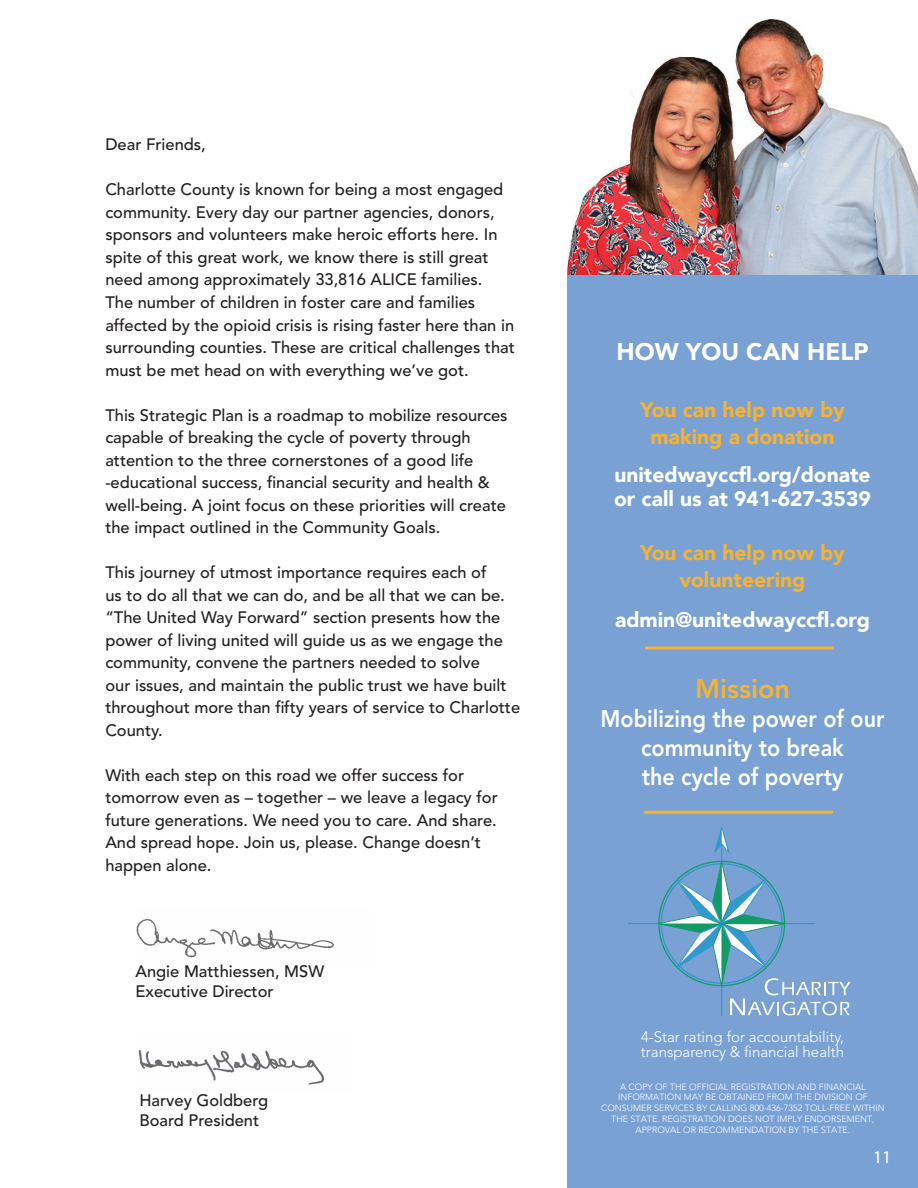
<style>
.page{position:relative;width:918px;height:1188px;background:#fff}
.page>*{position:absolute;margin:0;border:0;box-sizing:border-box;transform-origin:0 0}
.t1{font:800 27px "Avenir LT Std";color:#f6b332}
.t2{font:800 24px/28.8px "Avenir LT Std";color:#fff;text-align:center;scale:.9 1}
.t3{font:900 24px "Avenir";color:#fff}
.t4{font:900 21px/24px "Avenir";color:#fff}
.t5{font:900 21px/27px "Avenir";color:#f6b332;text-align:center}
.t6{font:18px "Myriad Pro";color:#fff}
.t7{font:500 16.5px/22.5px "Avenir LT Std";color:#231f20}
.t8{font:300 15px/15px "Avenir LT Std";color:#fff}
.t9{font:300 9px/10.8px "Avenir LT Std";color:#fff;text-align:center}
</style>
<div class="page">
<div style="left:567px;top:275px;width:351px;height:913px;background:#79a1d4"></div>
<hr style="left:628px;top:923px;width:187px;height:1px;background:#3099ce">
<hr style="left:721px;top:831px;width:1px;height:185px;background:#3099ce">
<svg style="left:647px;top:860px;width:203px;height:155px"></svg>
<svg style="left:714px;top:826px;width:16px;height:28px"></svg>
<img style="left:138px;top:1051px;width:186px;height:34px">
<img style="left:136px;top:920px;width:197px;height:38px">
<img style="left:567px;top:19px;width:351px;height:255px">
<svg style="left:645px;top:646px;width:189px;height:4px"></svg>
<hr style="left:644px;top:811px;width:189px;height:3px;background:#f6b332">
<p class="t7" style="left:105px;top:134px;width:102px">Dear Friends,</p>
<p class="t7" style="left:105px;top:179px;width:411px">Charlotte County is known for being a most engaged community. Every day our partner agencies, donors, sponsors and volunteers make heroic efforts here. In spite of this great work, we know there is still great need among approximately 33,816 ALICE families.<br>The number of children in foster care and families affected by the opioid crisis is rising faster here than in surrounding counties. These are critical challenges that must be met head on with everything we’ve got.</p>
<p class="t7" style="left:105px;top:404px;width:404px">This Strategic Plan is a roadmap to mobilize resources capable of breaking the cycle of poverty through attention to the three cornerstones of a good life -educational success, financial security and health &amp; well-being. A joint focus on these priorities will create the impact outlined in the Community Goals.</p>
<p class="t7" style="left:105px;top:561px;width:416px">This journey of utmost importance requires each of<br>us to do all that we can do, and be all that we can be. “The United Way Forward” section presents how the power of living united will guide us as we engage the community, convene the partners needed to solve<br>our issues, and maintain the public trust we have built throughout more than fifty years of service to Charlotte County.</p>
<p class="t7" style="left:105px;top:764px;width:394px">With each step on this road we offer success for tomorrow even as – together – we leave a legacy for future generations. We need you to care. And share.<br>And spread hope. Join us, please. Change doesn’t happen alone.</p>
<p class="t7" style="left:135px;top:962px;width:190px;line-height:19.8px">Angie Matthiessen, MSW<br>Executive Director</p>
<p class="t7" style="left:139px;top:1091px;width:130px;line-height:19.8px">Harvey Goldberg<br>Board President</p>
<h2 class="t3" style="left:617px;top:331px;width:253px">HOW YOU CAN HELP</h2>
<p class="t5" style="left:640px;top:396px;width:206px">You can help now by making a donation</p>
<p class="t4" style="left:614px;top:462px;width:258px">unitedwayccfl.org/donate or call us at 941-627-3539</p>
<p class="t5" style="left:640px;top:538px;width:206px">You can help now by volunteering</p>
<p class="t4" style="left:615px;top:607px;width:256px">admin@unitedwayccfl.org</p>
<h1 class="t1" style="left:695px;top:673px;width:96px">Mission</h1>
<h2 class="t2" style="left:601px;top:705px;width:317px">Mobilizing the power of our community to break<br>the cycle of poverty</h2>
<p class="t8" style="left:641px;top:1029px;width:205px">4-Star rating for accountability, transparency &amp; financial health</p>
<p class="t9" style="left:601px;top:1081px;width:285px">A COPY OF THE OFFICIAL REGISTRATION AND FINANCIAL INFORMATION MAY BE OBTAINED FROM THE DIVISION OF CONSUMER SERVICES BY CALLING 800-436-7352 TOLL-FREE WITHIN THE STATE. REGISTRATION DOES NOT IMPLY ENDORSEMENT, APPROVAL OR RECOMMENDATION BY THE STATE.</p>
<p class="t6" style="left:873px;top:1146px;width:20px">11</p>
</div>
